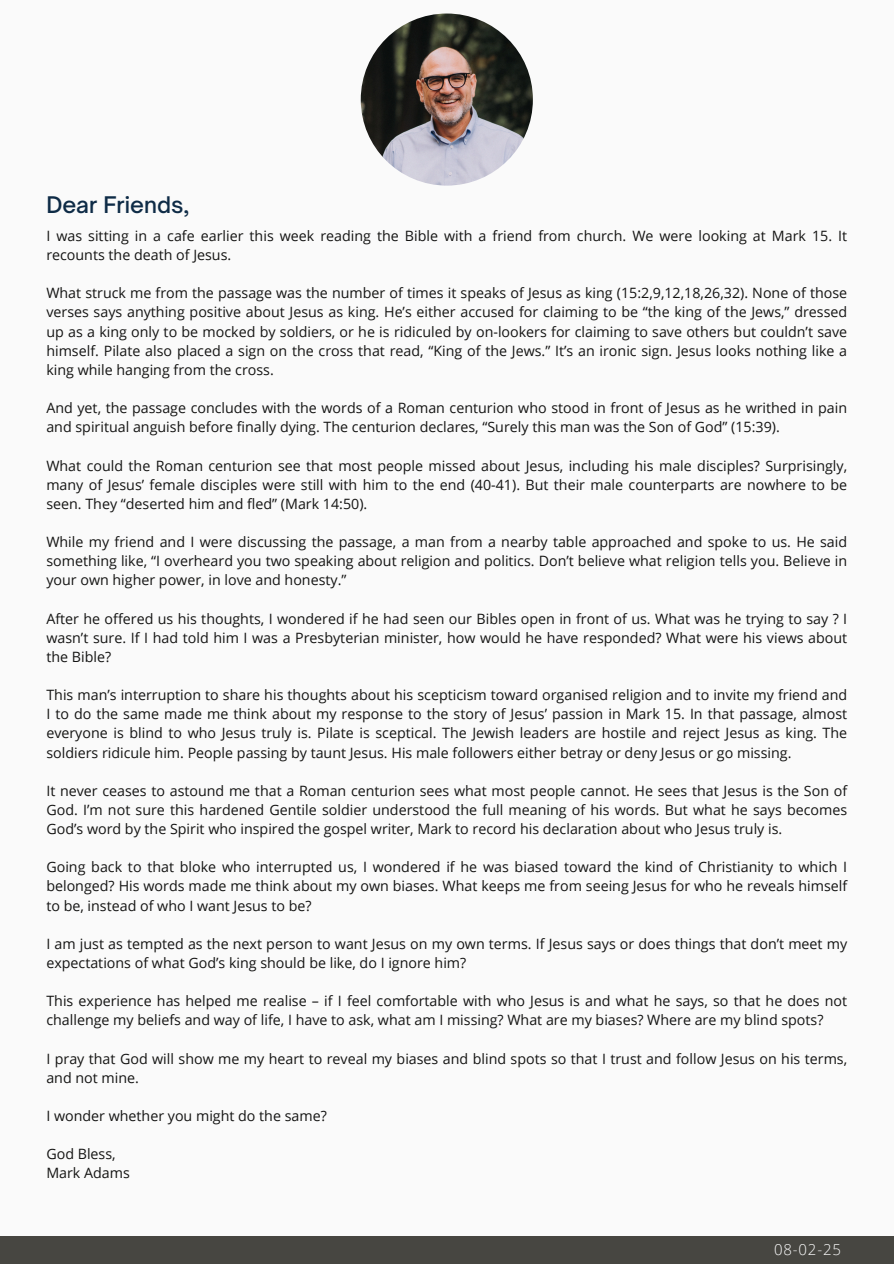
<style>
.page{position:relative;width:894px;height:1264px;background:#fff}
.page>*{position:absolute;margin:0;border:0;box-sizing:border-box;transform-origin:0 0}
.t1{font:500 21.9px "Open Sauce One";color:#0e2b46}
.t2{font:300 15px "Open Sans";color:#fafafa}
.t3{font:14.25px/19.2px "Open Sans";color:#141413;text-align:justify}
</style>
<div class="page">
<div style="left:0;top:0;width:893px;height:1263px;background:#474641"></div>
<div style="left:0;top:0;width:893px;height:1235px;background:#fafafa"></div>
<img style="left:360px;top:14px;width:172px;height:172px;border-radius:50%">
<p class="t1" style="left:46px;top:191px;width:144px">Dear Friends,</p>
<p class="t3" style="left:46px;top:226px;width:802px">I was sitting in a cafe earlier this week reading the Bible with a friend from church. We were looking at Mark 15. It recounts the death of Jesus.</p>
<p class="t3" style="left:46px;top:283px;width:802px">What struck me from the passage was the number of times it speaks of Jesus as king (15:2,9,12,18,26,32). None of those verses says anything positive about Jesus as king. He’s either accused for claiming to be “the king of the Jews,” dressed up as a king only to be mocked by soldiers, or he is ridiculed by on-lookers for claiming to save others but couldn’t save himself. Pilate also placed a sign on the cross that read, “King of the Jews.” It’s an ironic sign. Jesus looks nothing like a king while hanging from the cross.</p>
<h1 class="t3" style="left:46px;top:398px;width:802px">And yet, the passage concludes with the words of a Roman centurion who stood in front of Jesus as he writhed in pain and spiritual anguish before finally dying. The centurion declares, “Surely this man was the Son of God” (15:39).</h1>
<p class="t3" style="left:46px;top:455px;width:802px">What could the Roman centurion see that most people missed about Jesus, including his male disciples? Surprisingly, many of Jesus’ female disciples were still with him to the end (40-41). But their male counterparts are nowhere to be seen. They “deserted him and fled” (Mark 14:50).</p>
<p class="t3" style="left:46px;top:532px;width:802px">While my friend and I were discussing the passage, a man from a nearby table approached and spoke to us. He said something like, “I overheard you two speaking about religion and politics. Don’t believe what religion tells you. Believe in your own higher power, in love and honesty.”</p>
<p class="t3" style="left:46px;top:608px;width:802px">After he offered us his thoughts, I wondered if he had seen our Bibles open in front of us. What was he trying to say ? I wasn’t sure. If I had told him I was a Presbyterian minister, how would he have responded? What were his views about the Bible?</p>
<p class="t3" style="left:46px;top:685px;width:802px">This man’s interruption to share his thoughts about his scepticism toward organised religion and to invite my friend and I to do the same made me think about my response to the story of Jesus’ passion in Mark 15. In that passage, almost everyone is blind to who Jesus truly is. Pilate is sceptical. The Jewish leaders are hostile and reject Jesus as king. The soldiers ridicule him. People passing by taunt Jesus. His male followers either betray or deny Jesus or go missing.</p>
<p class="t3" style="left:46px;top:780px;width:802px">It never ceases to astound me that a Roman centurion sees what most people cannot. He sees that Jesus is the Son of God. I’m not sure this hardened Gentile soldier understood the full meaning of his words. But what he says becomes God’s word by the Spirit who inspired the gospel writer, Mark to record his declaration about who Jesus truly is.</p>
<p class="t3" style="left:46px;top:857px;width:802px">Going back to that bloke who interrupted us, I wondered if he was biased toward the kind of Christianity to which I belonged? His words made me think about my own biases. What keeps me from seeing Jesus for who he reveals himself to be, instead of who I want Jesus to be?</p>
<p class="t3" style="left:46px;top:933px;width:802px">I am just as tempted as the next person to want Jesus on my own terms. If Jesus says or does things that don’t meet my expectations of what God’s king should be like, do I ignore him?</p>
<p class="t3" style="left:46px;top:991px;width:802px">This experience has helped me realise – if I feel comfortable with who Jesus is and what he says, so that he does not challenge my beliefs and way of life, I have to ask, what am I missing? What are my biases? Where are my blind spots?</p>
<p class="t3" style="left:46px;top:1048px;width:802px">I pray that God will show me my heart to reveal my biases and blind spots so that I trust and follow Jesus on his terms, and not mine.</p>
<p class="t3" style="left:46px;top:1105px;width:282px">I wonder whether you might do the same?</p>
<p class="t3" style="left:46px;top:1144px;width:71px">God Bless,</p>
<p class="t3" style="left:46px;top:1163px;width:85px">Mark Adams</p>
<p class="t2" style="left:773px;top:1239px;width:68px">08-02-25</p>
</div>
